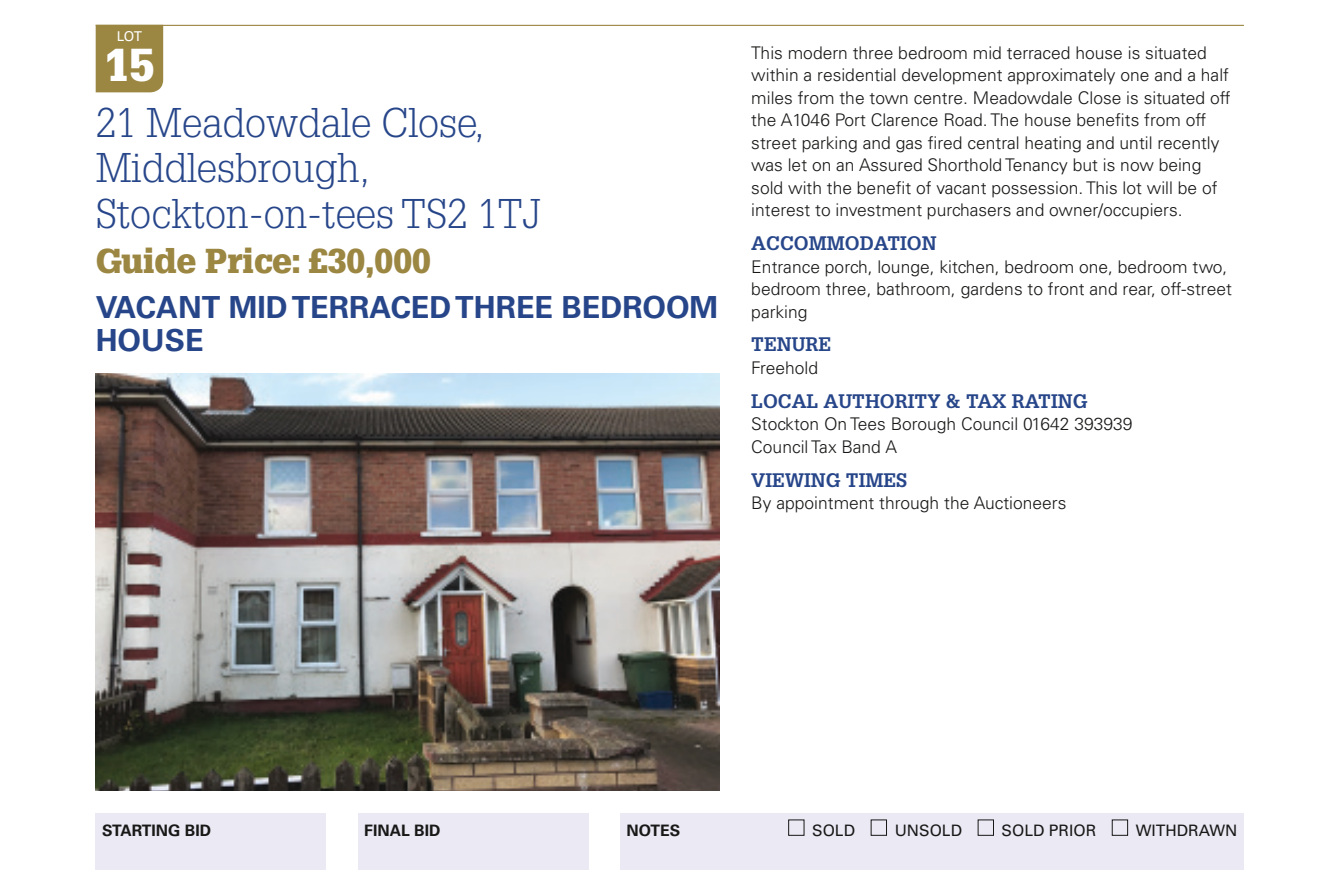
<style>
.page{position:relative;width:1335px;height:879px;background:#fff}
.page>*{position:absolute;margin:0;border:0;box-sizing:border-box;transform-origin:0 0}
.t1{font:900 45px "Glypha LT Std";color:#fff}
.t2{font:300 40.5px/45px "Glypha LT Std";color:#27468a}
.t3{font:900 33.75px "Glypha LT Std";color:#9b8642}
.t4{font:700 30.38px/33.8px "Univers LT Std";color:#27468a}
.t5{font:700 19.12px "Glypha LT Std";color:#27468a}
.t6{font:300 17.55px/22.5px "Univers LT Std";color:#181817}
.t7{font:15.75px "Univers LT Std";color:#181817}
.t8{font:700 15.75px "Univers LT Std";color:#181817}
.t9{font:13.5px "Univers LT Std";color:#fff}
</style>
<div class="page">
<hr style="left:96px;top:25px;width:1148px;height:1px;background:#9b8642">
<div style="left:96px;top:812px;width:230px;height:57px;background:#eae9f4"></div>
<div style="left:358px;top:812px;width:230px;height:57px;background:#eae9f4"></div>
<div style="left:620px;top:812px;width:624px;height:57px;background:#eae9f4"></div>
<div style="left:871px;top:819px;width:16px;height:16px;border:1px solid #181817"></div>
<div style="left:978px;top:819px;width:16px;height:16px;border:1px solid #181817"></div>
<div style="left:1112px;top:819px;width:16px;height:16px;border:1px solid #181817"></div>
<div style="left:96px;top:26px;width:67px;height:66px;background:#9b8642"></div>
<img style="left:96px;top:374px;width:623px;height:416px">
<p class="t9" style="left:117px;top:28px;width:27px">LOT</p>
<h1 class="t1" style="left:104px;top:38px;width:52px">15</h1>
<h2 class="t2" style="left:96px;top:101px;width:446px">21 Meadowdale Close,<br>Middlesbrough,<br>Stockton-on-tees TS2 1TJ</h2>
<h3 class="t3" style="left:96px;top:240px;width:337px">Guide Price: £30,000</h3>
<h3 class="t4" style="left:96px;top:290px;width:624px">VACANT MID TERRACED THREE BEDROOM<br>HOUSE</h3>
<p class="t6" style="left:751px;top:41px;width:481px">This modern three bedroom mid terraced house is situated within a residential development approximately one and a half miles from the town centre. Meadowdale Close is situated off the A1046 Port Clarence Road. The house benefits from off street parking and gas fired central heating and until recently was let on an Assured Shorthold Tenancy but is now being sold with the benefit of vacant possession. This lot will be of interest to investment purchasers and owner/occupiers.</p>
<p class="t5" style="left:751px;top:231px;width:187px">ACCOMMODATION</p>
<p class="t6" style="left:751px;top:255px;width:482px">Entrance porch, lounge, kitchen, bedroom one, bedroom two, bedroom three, bathroom, gardens to front and rear, off-street parking</p>
<p class="t5" style="left:751px;top:332px;width:82px">TENURE</p>
<p class="t6" style="left:751px;top:356px;width:68px">Freehold</p>
<p class="t5" style="left:751px;top:389px;width:338px">LOCAL AUTHORITY &amp; TAX RATING</p>
<p class="t6" style="left:751px;top:412px;width:383px">Stockton On Tees Borough Council 01642 393939<br>Council Tax Band A</p>
<p class="t5" style="left:751px;top:467px;width:157px">VIEWING TIMES</p>
<p class="t6" style="left:751px;top:491px;width:317px">By appointment through the Auctioneers</p>
<p class="t8" style="left:102px;top:820px;width:111px">STARTING BID</p>
<p class="t8" style="left:364px;top:820px;width:78px">FINAL BID</p>
<p class="t8" style="left:626px;top:820px;width:55px">NOTES</p>
<p class="t7" style="left:812px;top:820px;width:44px">SOLD</p>
<p class="t7" style="left:895px;top:820px;width:69px">UNSOLD</p>
<p class="t7" style="left:1001px;top:820px;width:96px">SOLD PRIOR</p>
<p class="t7" style="left:1136px;top:820px;width:103px">WITHDRAWN</p>
</div>
